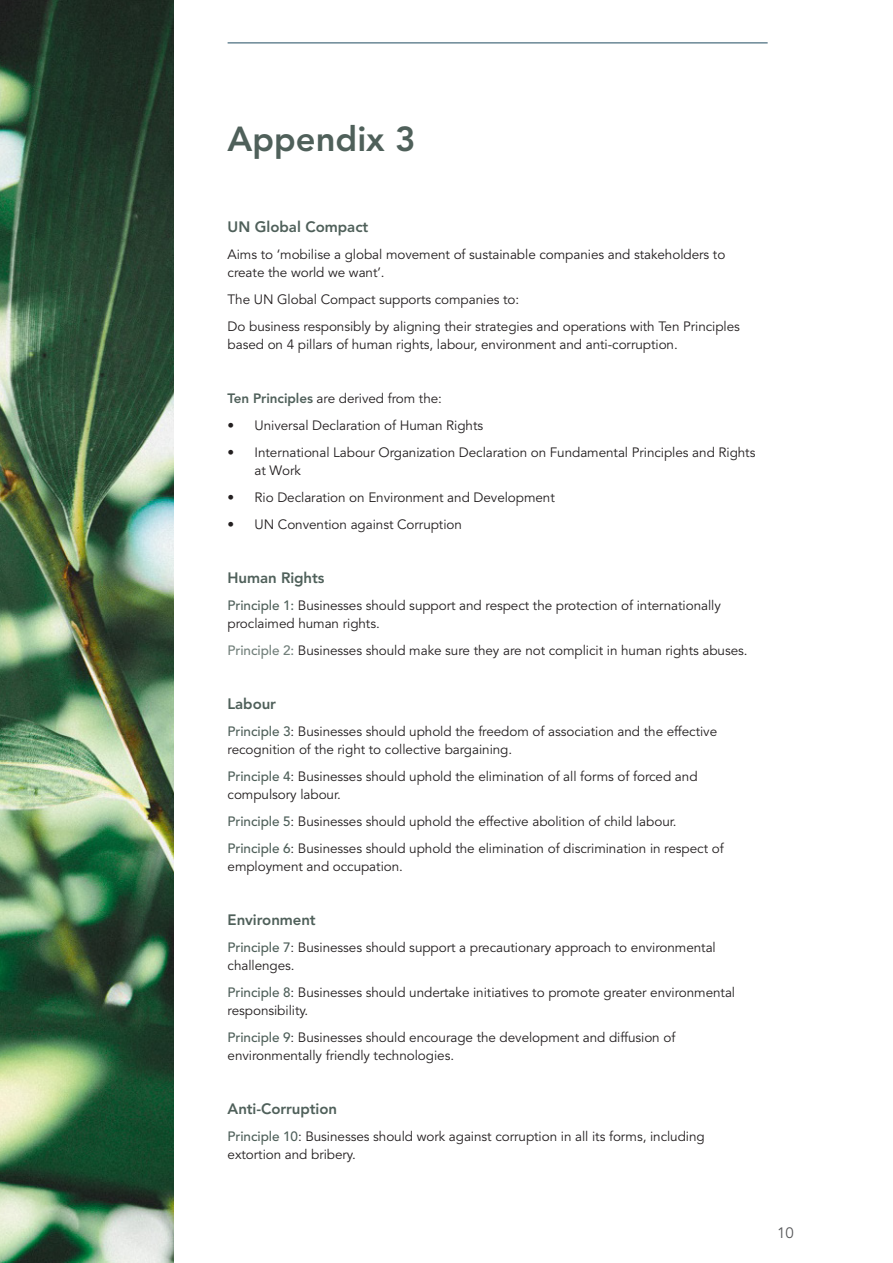
<style>
.page{position:relative;width:893px;height:1263px;background:#fff}
.page>*{position:absolute;margin:0;border:0;box-sizing:border-box;transform-origin:0 0}
.t1{font:800 34.5px "Avenir LT Std";color:#4f605a}
.t2{font:800 15px "Avenir LT Std";letter-spacing:-.005em;color:#4f605a}
.t3{font:15px "Avenir LT Std";color:#57585a}
.t4{font:13.5px/18px "Avenir LT Std";letter-spacing:-.005em;color:#231f20}
.s1{font-weight:800;color:#4f605a}
.s2{font-weight:500;color:#4f605a}
.s3{font-weight:500;color:#72807b}
</style>
<div class="page">
<hr style="left:228px;top:43px;width:540px;height:1px;background:#204b61">
<img style="left:0;top:0;width:174px;height:1263px">
<p class="t1" style="left:228px;top:118px;width:189px">Appendix 3</p>
<p class="t2" style="left:228px;top:217px;width:142px">UN Global Compact</p>
<p class="t4" style="left:228px;top:245px;width:499px">Aims to ‘mobilise a global movement of sustainable companies and stakeholders to create the world we want’.</p>
<p class="t4" style="left:228px;top:290px;width:293px">The UN Global Compact supports companies to:</p>
<p class="t4" style="left:228px;top:317px;width:514px">Do business responsibly by aligning their strategies and operations with Ten Principles based on 4 pillars of human rights, labour, environment and anti-corruption.</p>
<p class="t4" style="left:228px;top:389px;width:216px"><span class="s1">Ten Principles</span> are derived from the:</p>
<p class="t4" style="left:228px;top:416px;width:257px">• Universal Declaration of Human Rights</p>
<p class="t4" style="left:255px;top:443px;width:502px;text-indent:-27px">• International Labour Organization Declaration on Fundamental Principles and Rights at Work</p>
<p class="t4" style="left:228px;top:488px;width:329px">• Rio Declaration on Environment and Development</p>
<p class="t4" style="left:228px;top:515px;width:236px">• UN Convention against Corruption</p>
<p class="t2" style="left:228px;top:568px;width:98px">Human Rights</p>
<p class="t4" style="left:228px;top:596px;width:495px"><span class="s2">Principle 1:</span> Businesses should support and respect the protection of internationally proclaimed human rights.</p>
<p class="t4" style="left:228px;top:641px;width:522px"><span class="s3">Principle 2:</span> Businesses should make sure they are not complicit in human rights abuses.</p>
<p class="t2" style="left:228px;top:694px;width:50px">Labour</p>
<p class="t4" style="left:228px;top:722px;width:491px"><span class="s2">Principle 3</span>: Businesses should uphold the freedom of association and the effective recognition of the right to collective bargaining.</p>
<p class="t4" style="left:228px;top:767px;width:471px"><span class="s2">Principle 4</span>: Businesses should uphold the elimination of all forms of forced and compulsory labour.</p>
<p class="t4" style="left:228px;top:812px;width:451px"><span class="s2">Principle 5</span>: Businesses should uphold the effective abolition of child labour.</p>
<p class="t4" style="left:228px;top:839px;width:498px"><span class="s2">Principle 6</span>: Businesses should uphold the elimination of discrimination in respect of employment and occupation.</p>
<p class="t2" style="left:228px;top:910px;width:90px">Environment</p>
<p class="t4" style="left:228px;top:938px;width:490px"><span class="s2">Principle 7</span>: Businesses should support a precautionary approach to environmental challenges.</p>
<p class="t4" style="left:228px;top:983px;width:509px"><span class="s2">Principle 8</span>: Businesses should undertake initiatives to promote greater environmental responsibility.</p>
<p class="t4" style="left:228px;top:1028px;width:449px"><span class="s2">Principle 9</span>: Businesses should encourage the development and diffusion of environmentally friendly technologies.</p>
<p class="t2" style="left:228px;top:1099px;width:111px">Anti-Corruption</p>
<p class="t4" style="left:228px;top:1127px;width:479px"><span class="s2">Principle 10</span>: Businesses should work against corruption in all its forms, including extortion and bribery.</p>
<p class="t3" style="left:777px;top:1224px;width:18px">10</p>
</div>
